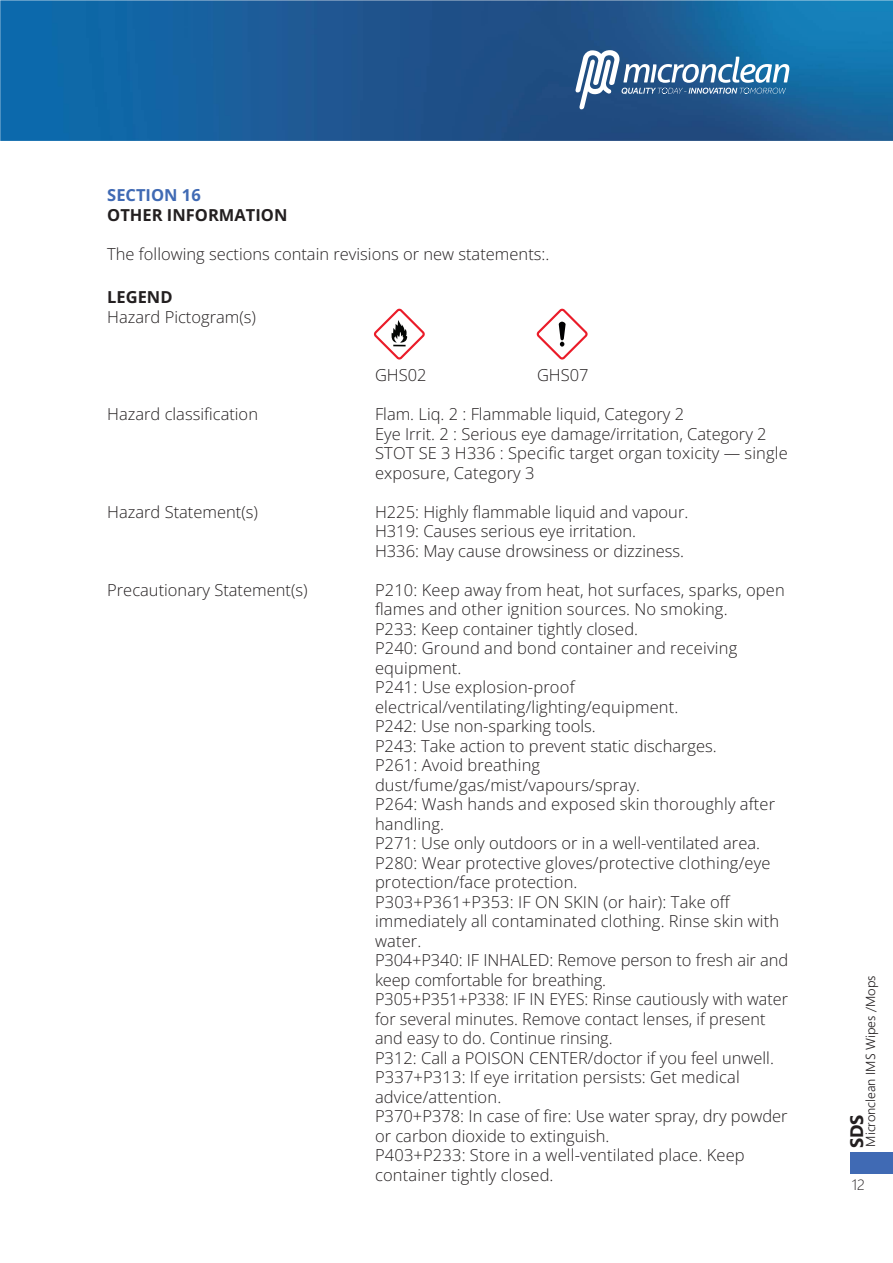
<style>
.page{position:relative;width:893px;height:1263px;background:#fff}
.page>*{position:absolute;margin:0;border:0;box-sizing:border-box;transform-origin:0 0}
.t1{font:700 18px "Segoe UI";color:#231f20}
.t2{font:300 16.5px/19.5px "Open Sans";color:#231f20}
.t3{font:700 16.5px "Open Sans";color:#231f20}
.t4{font:700 16.5px "Open Sans";color:#406ab4}
.t5{font:300 15px "Segoe UI";color:#231f20}
.t6{font:300 13.05px "Segoe UI";color:#231f20}
</style>
<div class="page">
<img style="left:0;top:0;width:893px;height:141px">
<svg style="left:575px;top:50px;width:214px;height:59px"></svg>
<div style="left:850px;top:1152px;width:43px;height:22px;background:#406ab4"></div>
<svg style="left:536px;top:308px;width:52px;height:52px"></svg>
<svg style="left:373px;top:308px;width:52px;height:52px"></svg>
<p class="t4" style="left:107px;top:183px;width:95px">SECTION 16</p>
<p class="t3" style="left:107px;top:203px;width:182px">OTHER INFORMATION</p>
<p class="t2" style="left:107px;top:244px;width:444px">The following sections contain revisions or new statements:.</p>
<p class="t3" style="left:107px;top:286px;width:67px">LEGEND</p>
<p class="t2" style="left:107px;top:307px;width:150px">Hazard Pictogram(s)</p>
<p class="t2" style="left:107px;top:404px;width:152px">Hazard classification</p>
<p class="t2" style="left:107px;top:502px;width:152px">Hazard Statement(s)</p>
<p class="t2" style="left:107px;top:580px;width:202px">Precautionary Statement(s)</p>
<p class="t2" style="left:375px;top:365px;width:53px">GHS02</p>
<p class="t2" style="left:537px;top:365px;width:53px">GHS07</p>
<p class="t2" style="left:375px;top:404px;width:414px">Flam. Liq. 2 : Flammable liquid, Category 2<br>Eye Irrit. 2 : Serious eye damage/irritation, Category 2<br>STOT SE 3 H336 : Specific target organ toxicity — single exposure, Category 3</p>
<p class="t2" style="left:375px;top:502px;width:315px">H225: Highly flammable liquid and vapour.<br>H319: Causes serious eye irritation.<br>H336: May cause drowsiness or dizziness.</p>
<p class="t2" style="left:375px;top:580px;width:415px">P210: Keep away from heat, hot surfaces, sparks, open flames and other ignition sources. No smoking.<br>P233: Keep container tightly closed.<br>P240: Ground and bond container and receiving equipment.<br>P241: Use explosion-proof electrical/ventilating/lighting/equipment.<br>P242: Use non-sparking tools.<br>P243: Take action to prevent static discharges.<br>P261: Avoid breathing dust/fume/gas/mist/vapours/spray.<br>P264: Wash hands and exposed skin thoroughly after handling.<br>P271: Use only outdoors or in a well-ventilated area.<br>P280: Wear protective gloves/protective clothing/eye protection/face protection.<br>P303+P361+P353: IF ON SKIN (or hair): Take off immediately all contaminated clothing. Rinse skin with water.<br>P304+P340: IF INHALED: Remove person to fresh air and keep comfortable for breathing.<br>P305+P351+P338: IF IN EYES: Rinse cautiously with water for several minutes. Remove contact lenses, if present and easy to do. Continue rinsing.<br>P312: Call a POISON CENTER/doctor if you feel unwell.<br>P337+P313: If eye irritation persists: Get medical advice/attention.<br>P370+P378: In case of fire: Use water spray, dry powder or carbon dioxide to extinguish.<br>P403+P233: Store in a well-ventilated place. Keep container tightly closed.</p>
<p class="t6" style="left:858px;top:1147px;width:173px;rotate:-90deg">Micronclean IMS Wipes /Mops</p>
<p class="t1" style="left:840px;top:1148px;width:35px;rotate:-90deg">SDS</p>
<p class="t5" style="left:852px;top:1170px;width:15px">12</p>
</div>
